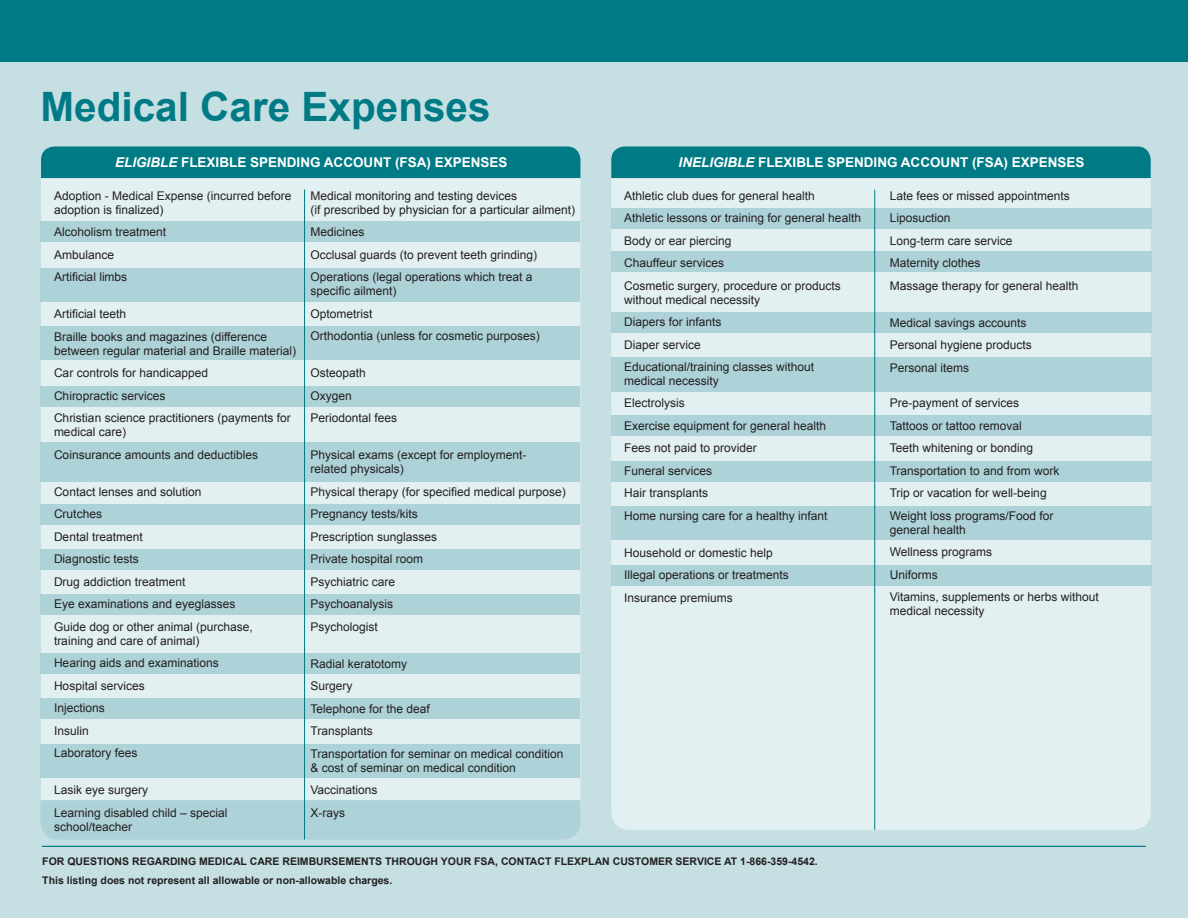
<style>
.page{position:relative;width:1188px;height:918px;background:#fff}
.page>*{position:absolute;margin:0;border:0;box-sizing:border-box;transform-origin:0 0}
.t1{font:700 40.5px "Arial";color:#007b85}
.t2{font:700 13.5px "Arial";color:#fff}
.t3{font:12px/22.5px "Arial";color:#231f20}
.t4{font:700 10.5px/19.4px "Arial";color:#231f20}
.s1{font-style:italic}
</style>
<div class="page">
<div style="left:0;top:49px;width:1188px;height:869px;background:#c5dfe3"></div>
<div style="left:41px;top:146px;width:540px;height:684px;background:#e3f0f1;border-radius:18px"></div>
<div style="left:41px;top:146px;width:539px;height:32px;background:#007b85"></div>
<div style="left:611px;top:146px;width:540px;height:684px;background:#e3f0f1;border-radius:18px"></div>
<div style="left:611px;top:146px;width:540px;height:32px;background:#007b85"></div>
<div style="left:0;top:0;width:1188px;height:61px;background:#007b85"></div>
<hr style="left:42px;top:846px;width:1104px;height:1px;background:#007b85">
<div style="left:40px;top:221px;width:540px;height:21px;background:#add2d8"></div>
<div style="left:611px;top:208px;width:540px;height:21px;background:#add2d8"></div>
<div style="left:611px;top:252px;width:540px;height:20px;background:#add2d8"></div>
<div style="left:611px;top:357px;width:540px;height:34px;background:#add2d8"></div>
<div style="left:611px;top:415px;width:540px;height:20px;background:#add2d8"></div>
<div style="left:611px;top:461px;width:540px;height:21px;background:#add2d8"></div>
<div style="left:611px;top:565px;width:540px;height:21px;background:#add2d8"></div>
<div style="left:611px;top:506px;width:540px;height:34px;background:#add2d8"></div>
<div style="left:611px;top:313px;width:540px;height:20px;background:#add2d8"></div>
<div style="left:40px;top:268px;width:540px;height:34px;background:#add2d8"></div>
<div style="left:40px;top:327px;width:540px;height:33px;background:#add2d8"></div>
<div style="left:40px;top:442px;width:540px;height:40px;background:#add2d8"></div>
<div style="left:40px;top:504px;width:540px;height:20px;background:#add2d8"></div>
<div style="left:40px;top:550px;width:540px;height:20px;background:#add2d8"></div>
<div style="left:40px;top:594px;width:540px;height:20px;background:#add2d8"></div>
<div style="left:40px;top:653px;width:540px;height:21px;background:#add2d8"></div>
<div style="left:40px;top:698px;width:540px;height:20px;background:#add2d8"></div>
<div style="left:40px;top:744px;width:540px;height:34px;background:#add2d8"></div>
<div style="left:40px;top:800px;width:540px;height:40px;background:#add2d8"></div>
<div style="left:40px;top:386px;width:540px;height:21px;background:#add2d8"></div>
<hr style="left:874px;top:190px;width:1px;height:640px;background:#007b85">
<hr style="left:304px;top:190px;width:1px;height:650px;background:#007b85">
<h1 class="t1" style="left:40px;top:80px;width:452px">Medical Care Expenses</h1>
<p class="t2" style="left:115px;top:154px;width:394px"><span class="s1">ELIGIBLE</span> FLEXIBLE SPENDING ACCOUNT (FSA) EXPENSES</p>
<p class="t2" style="left:679px;top:154px;width:408px"><span class="s1">INELIGIBLE</span> FLEXIBLE SPENDING ACCOUNT (FSA) EXPENSES</p>
<p class="t3" style="left:54px;top:189px;width:239px;line-height:13.8px">Adoption - Medical Expense (incurred before adoption is finalized)</p>
<p class="t3" style="left:54px;top:221px;width:114px">Alcoholism treatment<br>Ambulance<br>Artificial limbs</p>
<p class="t3" style="left:54px;top:303px;width:215px">Artificial teeth<br>Braille books and magazines (difference</p>
<p class="t3" style="left:54px;top:339px;width:244px">between regular material and Braille material)<br>Car controls for handicapped<br>Chiropractic services<br>Christian science practitioners (payments for</p>
<p class="t3" style="left:54px;top:421px;width:206px">medical care)<br>Coinsurance amounts and deductibles</p>
<p class="t3" style="left:54px;top:480px;width:200px">Contact lenses and solution<br>Crutches<br>Dental treatment<br>Diagnostic tests<br>Drug addiction treatment<br>Eye examinations and eyeglasses<br>Guide dog or other animal (purchase,</p>
<p class="t3" style="left:54px;top:629px;width:166px">training and care of animal)<br>Hearing aids and examinations<br>Hospital services<br>Injections<br>Insulin<br>Laboratory fees</p>
<p class="t3" style="left:54px;top:779px;width:175px">Lasik eye surgery<br>Learning disabled child – special</p>
<p class="t3" style="left:54px;top:815px;width:80px">school/teacher</p>
<p class="t3" style="left:310px;top:189px;width:266px;line-height:13.8px">Medical monitoring and testing devices<br>(if prescribed by physician for a particular ailment)</p>
<p class="t3" style="left:311px;top:221px;width:228px">Medicines<br>Occlusal guards (to prevent teeth grinding)<br>Operations (legal operations which treat a</p>
<p class="t3" style="left:311px;top:280px;width:231px">specific ailment)<br>Optometrist<br>Orthodontia (unless for cosmetic purposes)</p>
<p class="t3" style="left:311px;top:362px;width:88px">Osteopath<br>Oxygen<br>Periodontal fees</p>
<p class="t3" style="left:311px;top:448px;width:218px;line-height:13.8px">Physical exams (except for employment&shy;related physicals)</p>
<p class="t3" style="left:311px;top:480px;width:257px">Physical therapy (for specified medical purpose)<br>Pregnancy tests/kits<br>Prescription sunglasses<br>Private hospital room<br>Psychiatric care<br>Psychoanalysis<br>Psychologist</p>
<p class="t3" style="left:311px;top:653px;width:254px">Radial keratotomy<br>Surgery<br>Telephone for the deaf<br>Transplants<br>Transportation for seminar on medical condition</p>
<p class="t3" style="left:311px;top:756px;width:207px">&amp; cost of seminar on medical condition<br>Vaccinations<br>X-rays</p>
<p class="t3" style="left:624px;top:184px;width:238px">Athletic club dues for general health<br>Athletic lessons or training for general health Body or ear piercing<br>Chauffeur services<br>Cosmetic surgery, procedure or products</p>
<p class="t3" style="left:624px;top:288px;width:192px">without medical necessity<br>Diapers for infants<br>Diaper service<br>Educational/training classes without</p>
<p class="t3" style="left:624px;top:370px;width:205px">medical necessity<br>Electrolysis<br>Exercise equipment for general health<br>Fees not paid to provider<br>Funeral services<br>Hair transplants<br>Home nursing care for a healthy infant</p>
<p class="t3" style="left:624px;top:541px;width:166px">Household or domestic help<br>Illegal operations or treatments<br>Insurance premiums</p>
<p class="t4" style="left:42px;top:852px;width:777px">FOR QUESTIONS REGARDING MEDICAL CARE REIMBURSEMENTS THROUGH YOUR FSA, CONTACT FLEXPLAN CUSTOMER SERVICE AT 1-866-359-4542.<br>This listing does not represent all allowable or non-allowable charges.</p>
<p class="t3" style="left:890px;top:184px;width:190px">Late fees or missed appointments<br>Liposuction<br>Long-term care service<br>Maternity clothes<br>Massage therapy for general health</p>
<p class="t3" style="left:890px;top:311px;width:144px">Medical savings accounts<br>Personal hygiene products<br>Personal items</p>
<p class="t3" style="left:890px;top:392px;width:171px">Pre-payment of services<br>Tattoos or tattoo removal<br>Teeth whitening or bonding<br>Transportation to and from work<br>Trip or vacation for well-being<br>Weight loss programs/Food for</p>
<p class="t3" style="left:890px;top:518px;width:211px">general health<br>Wellness programs<br>Uniforms<br>Vitamins, supplements or herbs without</p>
<p class="t3" style="left:890px;top:600px;width:96px">medical necessity</p>
</div>
